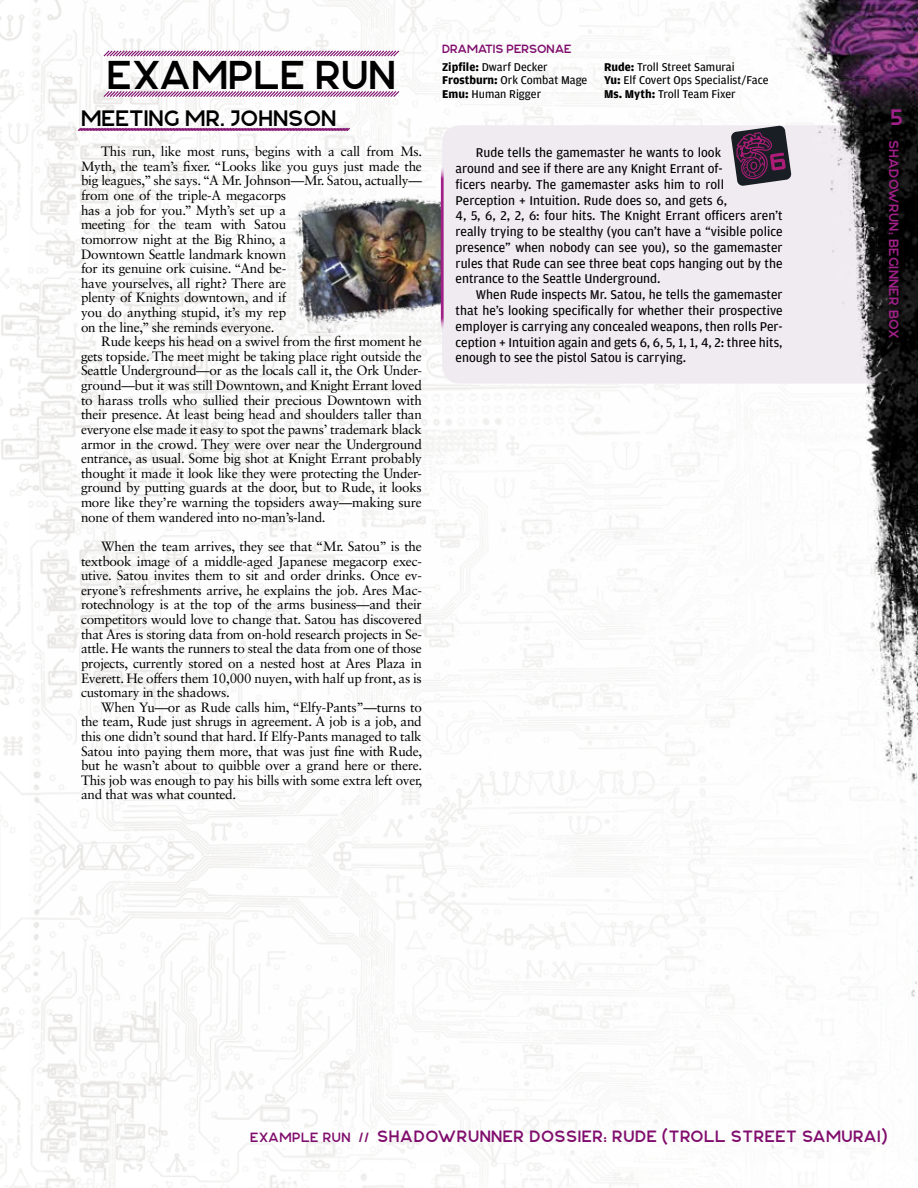
<style>
.page{position:relative;width:918px;height:1188px;background:#fff}
.page>*{position:absolute;margin:0;border:0;box-sizing:border-box;transform-origin:0 0}
.t1{font:40.5px "Njord";color:#000}
.t2{font:22.5px "Njord";color:#000}
.t3{font:22.5px "Njord";color:#a12089}
.t4{font:16.5px "Njord";letter-spacing:.03em;color:#800d6d}
.t5{font:13.5px/14.5px "Sabon LT Std";letter-spacing:-.02em;color:#000;text-align:justify}
.t6{font:13.5px/15.8px "Amplitude";color:#000}
.t7{font:13.5px "Njord";letter-spacing:.02em;color:#a12089}
.t8{font:12px "Amplitude";color:#000}
.t9{font:12px "Njord";color:#800d6d}
.s1{font-weight:700}
.s2{font-size:13.5px}
</style>
<div class="page">
<img style="left:0;top:0;width:715px;height:1188px">
<img style="left:28px;top:0;width:890px;height:1161px">
<div style="left:885px;top:136px;width:23px;height:211px;background:#000;opacity:.5"></div>
<h1 class="t1" style="left:107px;top:50px;width:291px">EXAMPLE RUN</h1>
<h2 class="t2" style="left:81px;top:104px;width:257px">MEETING MR. JOHNSON</h2>
<p class="t5" style="left:81px;top:144px;width:343px;text-align:left;text-indent:20px">This run, like most runs, begins with a call from Ms.<br>Myth, the team’s fixer. “Looks like you guys just made the big leagues,” she says. “A Mr. Johnson—Mr. Satou, actually— from one of the triple-A megacorps<br>has a job for you.” Myth’s set up a<br>meeting for the team with Satou<br>tomorrow night at the Big Rhino, a<br>Downtown Seattle landmark known<br>for its genuine ork cuisine. “And be-<br>have yourselves, all right? There are<br>plenty of Knights downtown, and if<br>you do anything stupid, it’s my rep<br>on the line,” she reminds everyone.</p>
<p class="t5" style="left:81px;top:334px;width:342px;text-indent:20px">Rude keeps his head on a swivel from the first moment he gets topside. The meet might be taking place right outside the Seattle Underground—or as the locals call it, the Ork Under&shy;ground—but it was still Downtown, and Knight Errant loved to harass trolls who sullied their precious Downtown with their presence. At least being head and shoulders taller than everyone else made it easy to spot the pawns’ trademark black armor in the crowd. They were over near the Underground entrance, as usual. Some big shot at Knight Errant probably thought it made it look like they were protecting the Under&shy;ground by putting guards at the door, but to Rude, it looks more like they’re warning the topsiders away—making sure none of them wandered into no-man’s-land.</p>
<p class="t5" style="left:81px;top:539px;width:342px;text-indent:20px">When the team arrives, they see that “Mr. Satou” is the textbook image of a middle-aged Japanese megacorp exec&shy;utive. Satou invites them to sit and order drinks. Once ev&shy;eryone’s refreshments arrive, he explains the job. Ares Mac&shy;rotechnology is at the top of the arms business—and their competitors would love to change that. Satou has discovered that Ares is storing data from on-hold research projects in Se&shy;attle. He wants the runners to steal the data from one of those projects, currently stored on a nested host at Ares Plaza in Everett. He offers them 10,000 nuyen, with half up front, as is customary in the shadows.</p>
<p class="t5" style="left:81px;top:700px;width:343px;text-indent:20px">When Yu—or as Rude calls him, “Elfy-Pants”—turns to the team, Rude just shrugs in agreement. A job is a job, and this one didn’t sound that hard. If Elfy-Pants managed to talk Satou into paying them more, that was just fine with Rude, but he wasn’t about to quibble over a grand here or there.<br>This job was enough to pay his bills with some extra left over, and that was what counted.</p>
<p class="t9" style="left:442px;top:42px;width:131px">DRAMATIS PERSONAE</p>
<p class="t8" style="left:442px;top:60px;width:107px"><span class="s1">Zipfile:</span> Dwarf Decker</p>
<p class="t8" style="left:604px;top:60px;width:132px"><span class="s1">Rude:</span> Troll Street Samurai</p>
<p class="t8" style="left:442px;top:74px;width:147px"><span class="s1">Frostburn:</span> Ork Combat Mage</p>
<p class="t8" style="left:604px;top:74px;width:166px"><span class="s1">Yu:</span> Elf Covert Ops Specialist/Face</p>
<p class="t8" style="left:442px;top:87px;width:101px"><span class="s1">Emu:</span> Human Rigger</p>
<p class="t8" style="left:604px;top:87px;width:133px"><span class="s1">Ms. Myth:</span> Troll Team Fixer</p>
<p class="t6" style="left:456px;top:145px;width:329px;text-indent:20px">Rude tells the gamemaster he wants to look<br>around and see if there are any Knight Errant of-<br>ficers nearby. The gamemaster asks him to roll Perception + Intuition. Rude does so, and gets 6,<br>4, 5, 6, 2, 2, 6: four hits. The Knight Errant officers aren’t really trying to be stealthy (you can’t have a “visible police presence” when nobody can see you), so the gamemaster rules that Rude can see three beat cops hanging out by the entrance to the Seattle Underground.</p>
<p class="t6" style="left:456px;top:287px;width:329px;text-align:justify;text-indent:20px">When Rude inspects Mr. Satou, he tells the gamemaster that he’s looking specifically for whether their prospective employer is carrying any concealed weapons, then rolls Per&shy;ception + Intuition again and gets 6, 6, 5, 1, 1, 4, 2: three hits, enough to see the pistol Satou is carrying.</p>
<h2 class="t3" style="left:890px;top:103px;width:14px">5</h2>
<p class="t7" style="left:902px;top:140px;width:200px;rotate:90deg">SHADOWRUN: BEGINNER BOX</p>
<p class="t4" style="left:250px;top:1126px;width:639px"><span class="s2">EXAMPLE RUN //</span> SHADOWRUNNER DOSSIER: RUDE (TROLL STREET SAMURAI)</p>
</div>
